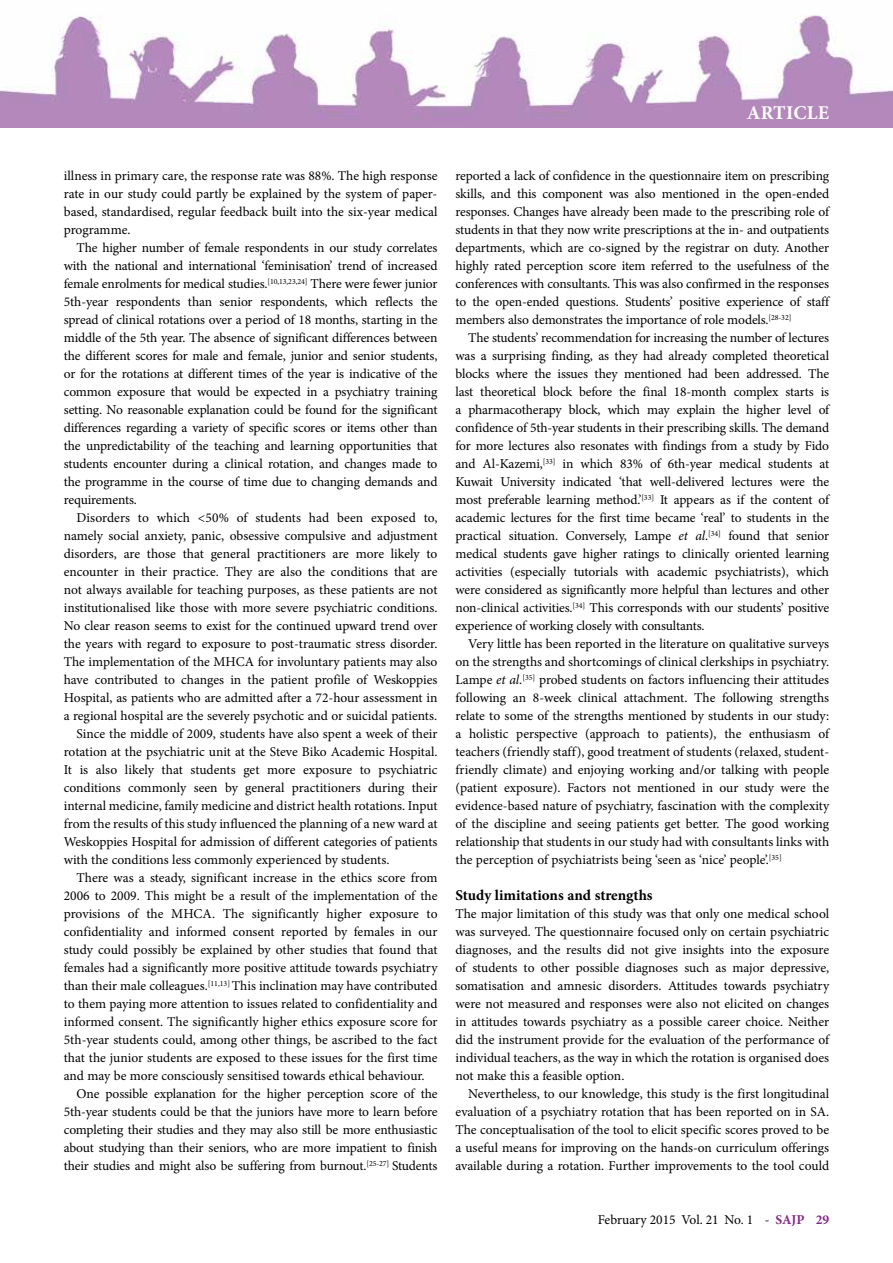
<style>
.page{position:relative;width:893px;height:1263px;background:#fff}
.page>*{position:absolute;margin:0;border:0;box-sizing:border-box;transform-origin:0 0}
.t1{font:700 19.5px "Minion Pro";letter-spacing:.01em;color:#fff}
.t2{font:700 15px "Minion Pro";color:#000}
.t3{font:13.5px/18px "Minion Pro";letter-spacing:-.005em;color:#000;text-align:justify}
.s1{font-style:italic}
.s2{font-weight:700;color:#822a85}
</style>
<div class="page">
<img style="left:0;top:15px;width:893px;height:113px">
<h1 class="t1" style="left:747px;top:99px;width:84px">ARTICLE</h1>
<p class="t3" style="left:64px;top:167px;width:375px">illness in primary care, the response rate was 88%. The high response rate in our study could partly be explained by the system of paper&shy;based, standardised, regular feedback built into the six-year medical programme.</p>
<p class="t3" style="left:64px;top:239px;width:375px;text-indent:13px">The higher number of female respondents in our study correlates with the national and international ‘feminisation’ trend of increased female enrolments for medical studies.<sup>[10,13,23,24]</sup> There were fewer junior 5th-year respondents than senior respondents, which reflects the spread of clinical rotations over a period of 18 months, starting in the middle of the 5th year. The absence of significant differences between the different scores for male and female, junior and senior students, or for the rotations at different times of the year is indicative of the common exposure that would be expected in a psychiatry training setting. No reasonable explanation could be found for the significant differences regarding a variety of specific scores or items other than the unpredictability of the teaching and learning opportunities that students encounter during a clinical rotation, and changes made to the programme in the course of time due to changing demands and requirements.</p>
<p class="t3" style="left:77px;top:509px;width:362px">Disorders to which &lt;50% of students had been exposed to,</p>
<p class="t3" style="left:64px;top:527px;width:375px">namely social anxiety, panic, obsessive compulsive and adjustment</p>
<p class="t3" style="left:64px;top:545px;width:375px">disorders, are those that general practitioners are more likely to</p>
<p class="t3" style="left:64px;top:563px;width:375px">encounter in their practice. They are also the conditions that are</p>
<p class="t3" style="left:64px;top:581px;width:375px">not always available for teaching purposes, as these patients are not</p>
<p class="t3" style="left:64px;top:599px;width:375px">institutionalised like those with more severe psychiatric conditions.</p>
<p class="t3" style="left:64px;top:617px;width:375px">No clear reason seems to exist for the continued upward trend over</p>
<p class="t3" style="left:64px;top:635px;width:375px">the years with regard to exposure to post-traumatic stress disorder.</p>
<p class="t3" style="left:64px;top:653px;width:375px">The implementation of the MHCA for involuntary patients may also</p>
<p class="t3" style="left:64px;top:671px;width:375px">have contributed to changes in the patient profile of Weskoppies</p>
<p class="t3" style="left:64px;top:689px;width:375px">Hospital, as patients who are admitted after a 72-hour assessment in</p>
<p class="t3" style="left:64px;top:707px;width:375px">a regional hospital are the severely psychotic and or suicidal patients.</p>
<p class="t3" style="left:77px;top:725px;width:362px">Since the middle of 2009, students have also spent a week of their</p>
<p class="t3" style="left:64px;top:743px;width:375px">rotation at the psychiatric unit at the Steve Biko Academic Hospital.</p>
<p class="t3" style="left:64px;top:761px;width:375px">It is also likely that students get more exposure to psychiatric</p>
<p class="t3" style="left:64px;top:779px;width:375px">conditions commonly seen by general practitioners during their</p>
<p class="t3" style="left:64px;top:797px;width:375px">internal medicine, family medicine and district health rotations. Input</p>
<p class="t3" style="left:64px;top:815px;width:375px">from the results of this study influenced the planning of a new ward at</p>
<p class="t3" style="left:64px;top:833px;width:375px">Weskoppies Hospital for admission of different categories of patients</p>
<p class="t3" style="left:64px;top:851px;width:327px">with the conditions less commonly experienced by students.</p>
<p class="t3" style="left:77px;top:869px;width:362px">There was a steady, significant increase in the ethics score from</p>
<p class="t3" style="left:64px;top:887px;width:375px">2006 to 2009. This might be a result of the implementation of the</p>
<p class="t3" style="left:64px;top:905px;width:375px">provisions of the MHCA. The significantly higher exposure to</p>
<p class="t3" style="left:64px;top:923px;width:375px">confidentiality and informed consent reported by females in our</p>
<p class="t3" style="left:64px;top:941px;width:375px">study could possibly be explained by other studies that found that</p>
<p class="t3" style="left:64px;top:959px;width:375px">females had a significantly more positive attitude towards psychiatry</p>
<p class="t3" style="left:64px;top:977px;width:375px">than their male colleagues.<sup>[11,13]</sup> This inclination may have contributed</p>
<p class="t3" style="left:64px;top:995px;width:375px">to them paying more attention to issues related to confidentiality and</p>
<p class="t3" style="left:64px;top:1013px;width:375px">informed consent. The significantly higher ethics exposure score for</p>
<p class="t3" style="left:64px;top:1031px;width:375px">5th-year students could, among other things, be ascribed to the fact</p>
<p class="t3" style="left:64px;top:1049px;width:375px">that the junior students are exposed to these issues for the first time</p>
<p class="t3" style="left:64px;top:1067px;width:362px">and may be more consciously sensitised towards ethical behaviour.</p>
<p class="t3" style="left:77px;top:1085px;width:362px">One possible explanation for the higher perception score of the</p>
<p class="t3" style="left:64px;top:1103px;width:375px">5th-year students could be that the juniors have more to learn before</p>
<p class="t3" style="left:64px;top:1121px;width:375px">completing their studies and they may also still be more enthusiastic</p>
<p class="t3" style="left:64px;top:1139px;width:375px">about studying than their seniors, who are more impatient to finish</p>
<p class="t3" style="left:64px;top:1157px;width:375px">their studies and might also be suffering from burnout.<sup>[25-27]</sup> Students</p>
<p class="t3" style="left:455px;top:167px;width:375px">reported a lack of confidence in the questionnaire item on prescribing skills, and this component was also mentioned in the open-ended responses. Changes have already been made to the prescribing role of students in that they now write prescriptions at the in- and outpatients departments, which are co-signed by the registrar on duty. Another highly rated perception score item referred to the usefulness of the conferences with consultants. This was also confirmed in the responses to the open-ended questions. Students’ positive experience of staff members also demonstrates the importance of role models.<sup>[28-32]</sup></p>
<p class="t3" style="left:455px;top:329px;width:375px;text-indent:13px">The students’ recommendation for increasing the number of lectures was a surprising finding, as they had already completed theoretical blocks where the issues they mentioned had been addressed. The last theoretical block before the final 18-month complex starts is a pharmacotherapy block, which may explain the higher level of confidence of 5th-year students in their prescribing skills. The demand for more lectures also resonates with findings from a study by Fido and Al-Kazemi,<sup>[33]</sup> in which 83% of 6th-year medical students at Kuwait University indicated ‘that well-delivered lectures were the most preferable learning method.’<sup>[33]</sup> It appears as if the content of academic lectures for the first time became ‘real’ to students in the practical situation. Conversely, Lampe <span class="s1">et al</span>.<sup>[34]</sup> found that senior medical students gave higher ratings to clinically oriented learning activities (especially tutorials with academic psychiatrists), which were considered as significantly more helpful than lectures and other non-clinical activities.<sup>[34]</sup> This corresponds with our students’ positive experience of working closely with consultants.</p>
<p class="t3" style="left:455px;top:635px;width:375px;text-indent:13px">Very little has been reported in the literature on qualitative surveys on the strengths and shortcomings of clinical clerkships in psychiatry.<br>Lampe <span class="s1">et al</span>.<sup>[35]</sup> probed students on factors influencing their attitudes following an 8-week clinical attachment. The following strengths relate to some of the strengths mentioned by students in our study: a holistic perspective (approach to patients), the enthusiasm of teachers (friendly staff), good treatment of students (relaxed, student&shy;friendly climate) and enjoying working and/or talking with people (patient exposure). Factors not mentioned in our study were the evidence-based nature of psychiatry, fascination with the complexity of the discipline and seeing patients get better. The good working relationship that students in our study had with consultants links with the perception of psychiatrists being ‘seen as ‘nice’ people’.<sup>[35]</sup></p>
<p class="t2" style="left:455px;top:885px;width:199px">Study limitations and strengths</p>
<p class="t3" style="left:455px;top:905px;width:375px">The major limitation of this study was that only one medical school was surveyed. The questionnaire focused only on certain psychiatric diagnoses, and the results did not give insights into the exposure of students to other possible diagnoses such as major depressive, somatisation and amnesic disorders. Attitudes towards psychiatry were not measured and responses were also not elicited on changes in attitudes towards psychiatry as a possible career choice. Neither did the instrument provide for the evaluation of the performance of individual teachers, as the way in which the rotation is organised does not make this a feasible option.</p>
<p class="t3" style="left:455px;top:1085px;width:375px;text-indent:13px">Nevertheless, to our knowledge, this study is the first longitudinal evaluation of a psychiatry rotation that has been reported on in SA.<br>The conceptualisation of the tool to elicit specific scores proved to be a useful means for improving on the hands-on curriculum offerings available during a rotation. Further improvements to the tool could</p>
<p class="t3" style="left:598px;top:1211px;width:233px">February 2015 Vol. 21 No. 1 - <span class="s2">SAJP 29</span></p>
</div>
